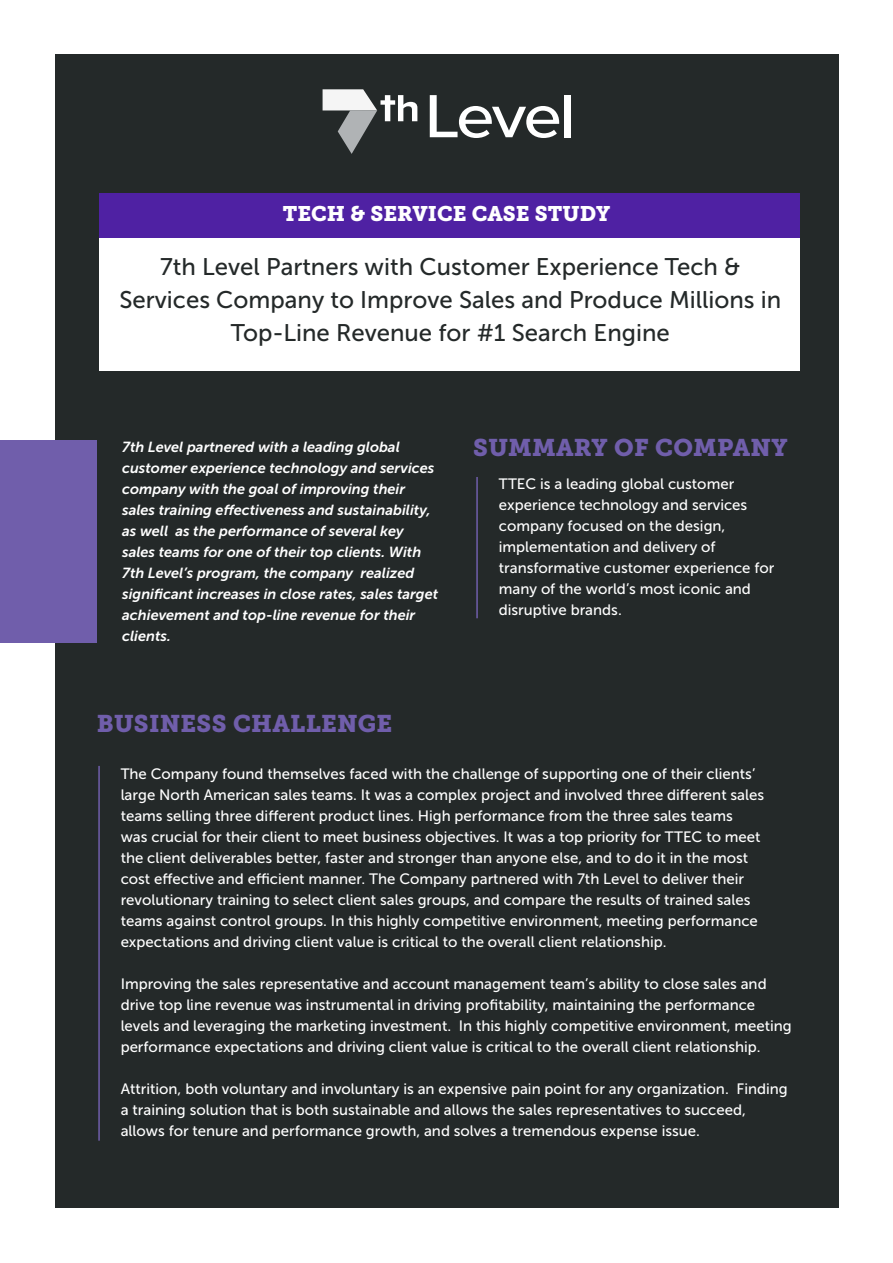
<style>
.page{position:relative;width:893px;height:1263px;background:#fff}
.page>*{position:absolute;margin:0;border:0;box-sizing:border-box;transform-origin:0 0}
._11pt_Bold{font:24px/33px "Museo Sans 500";color:#242929;text-align:center}
.t1{font:24px "Museo Slab 900";letter-spacing:.01em;color:#705eab}
.Big_Heading{font:21px "Museo Slab 900";color:#fff}
.Body_Text{font:15px/21px "Museo Sans 500";color:#fff}
.Body_Text-2{font:italic 14.55px/21px "Museo Sans 700";color:#fff}
</style>
<div class="page">
<div style="left:55px;top:55px;width:783px;height:1153px;background:#242929"></div>
<div style="left:99px;top:193px;width:701px;height:45px;background:#4f21a3"></div>
<div style="left:99px;top:238px;width:701px;height:132px;background:#fff"></div>
<svg style="left:430px;top:95px;width:129px;height:43px"></svg>
<div style="left:564px;top:95px;width:6px;height:42px;background:#fff"></div>
<svg style="left:323px;top:89px;width:94px;height:65px"></svg>
<hr style="left:98px;top:766px;width:2px;height:375px;background:#705eab">
<hr style="left:476px;top:477px;width:2px;height:141px;background:#705eab">
<div style="left:0;top:441px;width:97px;height:202px;background:#705eab"></div>
<p class="Big_Heading" style="left:283px;top:202px;width:329px">TECH &amp; SERVICE CASE STUDY</p>
<p class="_11pt_Bold" style="left:119px;top:250px;width:663px">7th Level Partners with Customer Experience Tech &amp;<br>Services Company to Improve Sales and Produce Millions in<br>Top-Line Revenue for #1 Search Engine</p>
<p class="Body_Text-2" style="left:122px;top:436px;width:318px">7th Level partnered with a leading global customer experience technology and services company with the goal of improving their sales training effectiveness and sustainability, as well as the performance of several key sales teams for one of their top clients. With 7th Level’s program, the company realized significant increases in close rates, sales target achievement and top-line revenue for their clients.</p>
<p class="t1" style="left:97px;top:710px;width:297px">BUSINESS CHALLENGE</p>
<p class="t1" style="left:473px;top:433px;width:316px">SUMMARY OF COMPANY</p>
<p class="Body_Text" style="left:499px;top:474px;width:277px">TTEC is a leading global customer experience technology and services company focused on the design, implementation and delivery of transformative customer experience for many of the world’s most iconic and disruptive brands.</p>
<p class="Body_Text" style="left:121px;top:763px;width:645px">The Company found themselves faced with the challenge of supporting one of their clients’ large North American sales teams. It was a complex project and involved three different sales teams selling three different product lines. High performance from the three sales teams<br>was crucial for their client to meet business objectives. It was a top priority for TTEC to meet the client deliverables better, faster and stronger than anyone else, and to do it in the most cost effective and efficient manner. The Company partnered with 7th Level to deliver their revolutionary training to select client sales groups, and compare the results of trained sales teams against control groups. In this highly competitive environment, meeting performance expectations and driving client value is critical to the overall client relationship.</p>
<p class="Body_Text" style="left:121px;top:973px;width:673px">Improving the sales representative and account management team’s ability to close sales and drive top line revenue was instrumental in driving profitability, maintaining the performance levels and leveraging the marketing investment. In this highly competitive environment, meeting performance expectations and driving client value is critical to the overall client relationship.</p>
<p class="Body_Text" style="left:121px;top:1078px;width:669px">Attrition, both voluntary and involuntary is an expensive pain point for any organization. Finding a training solution that is both sustainable and allows the sales representatives to succeed, allows for tenure and performance growth, and solves a tremendous expense issue.</p>
</div>
